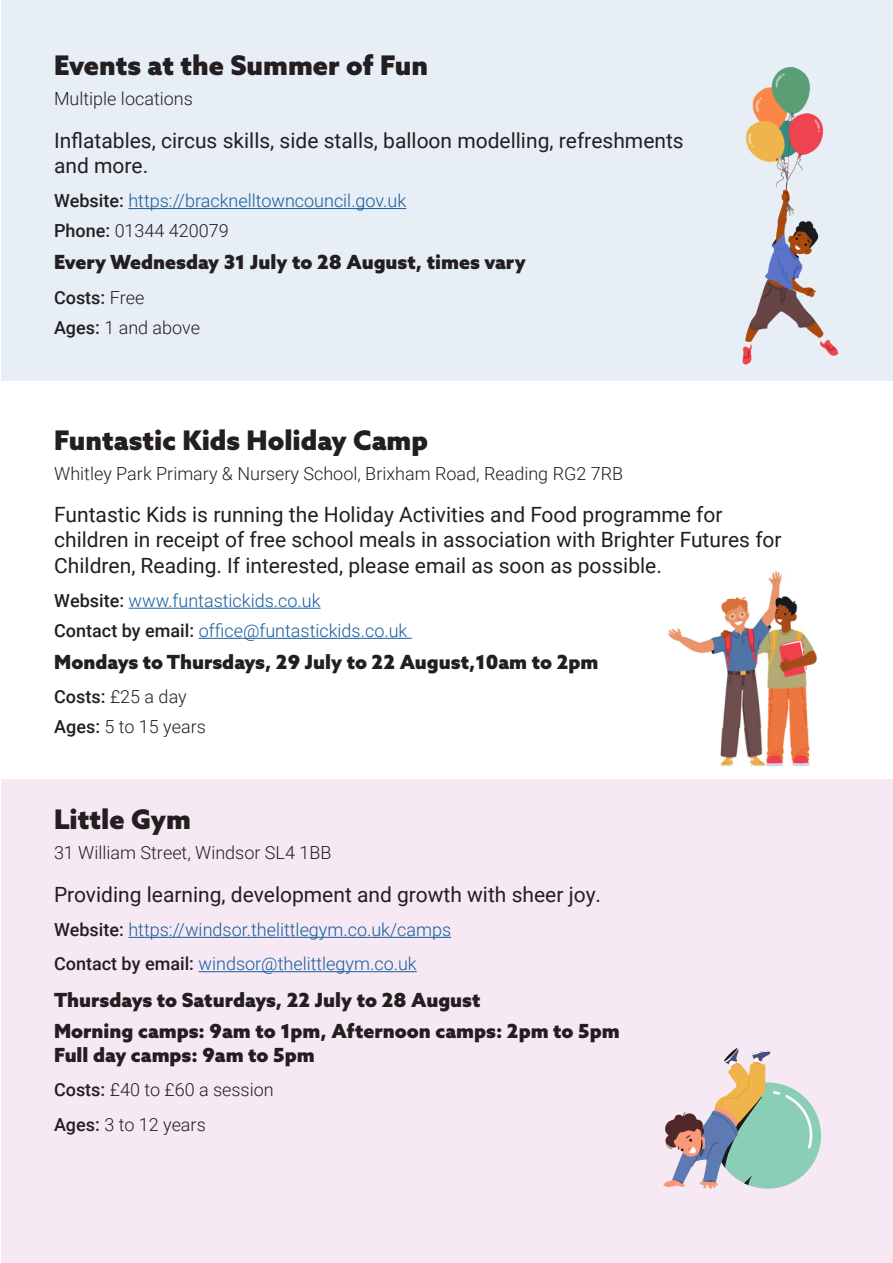
<style>
.page{position:relative;width:893px;height:1263px;background:#fff}
.page>*{position:absolute;margin:0;border:0;box-sizing:border-box;transform-origin:0 0}
.t1{font:900 27px "Azo Sans";color:#231f20}
.t2{font:21px/25.2px "Roboto";color:#231f20}
.t3{font:900 19.5px/23.4px "Azo Sans";color:#231f20}
.t4{font:300 18px "Roboto";color:#175d9e}
.t5{font:300 18px "Roboto";color:#231f20}
.t6{font:500 18px "Roboto";color:#231f20}
.s1{font-weight:500;color:#231f20}
.s2{font-weight:500}
.s3{font-weight:300}
</style>
<div class="page">
<div style="left:1px;top:0;width:892px;height:381px;background:#e7eef6"></div>
<div style="left:1px;top:779px;width:892px;height:484px;background:#f6e9f3"></div>
<hr style="left:0;top:0;width:1px;height:459px;background:#51b948">
<hr style="left:0;top:859px;width:1px;height:404px;background:#f15929">
<hr style="left:128px;top:208px;width:278px;height:1px;background:#175d9e">
<hr style="left:129px;top:608px;width:192px;height:1px;background:#175d9e">
<hr style="left:199px;top:638px;width:213px;height:1px;background:#175d9e">
<hr style="left:128px;top:937px;width:323px;height:1px;background:#175d9e">
<hr style="left:199px;top:971px;width:218px;height:1px;background:#175d9e">
<img style="left:742px;top:68px;width:97px;height:297px">
<div style="left:714px;top:1082px;width:107px;height:107px;background:#8acfb5;border-radius:50%"></div>
<svg style="left:663px;top:1048px;width:149px;height:141px"></svg>
<img style="left:720px;top:727px;width:90px;height:39px">
<img style="left:722px;top:611px;width:81px;height:116px">
<img style="left:803px;top:633px;width:14px;height:94px">
<img style="left:682px;top:637px;width:40px;height:18px">
<img style="left:668px;top:628px;width:14px;height:16px">
<svg style="left:717px;top:632px;width:5px;height:5px"></svg>
<img style="left:721px;top:598px;width:27px;height:13px">
<img style="left:766px;top:572px;width:24px;height:39px">
<svg style="left:790px;top:598px;width:8px;height:13px"></svg>
<p class="t1" style="left:54px;top:48px;width:376px">Events at the Summer of Fun</p>
<p class="t5" style="left:54px;top:86px;width:140px">Multiple locations</p>
<p class="t2" style="left:54px;top:127px;width:631px">Inflatables, circus skills, side stalls, balloon modelling, refreshments and more.</p>
<p class="t4" style="left:54px;top:188px;width:354px"><span class="s1">Website:</span> https://bracknelltowncouncil.gov.uk</p>
<p class="t5" style="left:54px;top:218px;width:176px"><span class="s2">Phone:</span> 01344 420079</p>
<p class="t3" style="left:54px;top:250px;width:473px">Every Wednesday 31 July to 28 August, times vary</p>
<p class="t6" style="left:54px;top:285px;width:92px">Costs: <span class="s3">Free</span></p>
<p class="t5" style="left:54px;top:315px;width:148px"><span class="s2">Ages:</span> 1 and above</p>
<p class="t1" style="left:54px;top:422px;width:375px">Funtastic Kids Holiday Camp</p>
<p class="t5" style="left:54px;top:461px;width:570px">Whitley Park Primary &amp; Nursery School, Brixham Road, Reading RG2 7RB</p>
<p class="t2" style="left:54px;top:501px;width:729px">Funtastic Kids is running the Holiday Activities and Food programme for children in receipt of free school meals in association with Brighter Futures for<br>Children, Reading. If interested, please email as soon as possible.</p>
<p class="t4" style="left:54px;top:588px;width:268px"><span class="s1">Website:</span> www.funtastickids.co.uk</p>
<p class="t4" style="left:54px;top:618px;width:355px"><span class="s1">Contact by email:</span> office@funtastickids.co.uk</p>
<p class="t3" style="left:54px;top:650px;width:546px">Mondays to Thursdays, 29 July to 22 August,10am to 2pm</p>
<p class="t5" style="left:54px;top:684px;width:134px"><span class="s2">Costs:</span> £25 a day</p>
<p class="t5" style="left:54px;top:714px;width:153px"><span class="s2">Ages:</span> 5 to 15 years</p>
<p class="t1" style="left:54px;top:801px;width:138px">Little Gym</p>
<p class="t5" style="left:54px;top:840px;width:279px">31 William Street, Windsor SL4 1BB</p>
<p class="t2" style="left:54px;top:881px;width:549px">Providing learning, development and growth with sheer joy.</p>
<p class="t4" style="left:54px;top:917px;width:399px"><span class="s1">Website:</span> https://windsor.thelittlegym.co.uk/camps</p>
<p class="t4" style="left:54px;top:951px;width:364px"><span class="s1">Contact by email:</span> windsor@thelittlegym.co.uk</p>
<p class="t3" style="left:54px;top:987px;width:428px">Thursdays to Saturdays, 22 July to 28 August</p>
<p class="t3" style="left:54px;top:1019px;width:567px">Morning camps: 9am to 1pm, Afternoon camps: 2pm to 5pm<br>Full day camps: 9am to 5pm</p>
<p class="t5" style="left:54px;top:1077px;width:221px"><span class="s2">Costs:</span> £40 to £60 a session</p>
<p class="t5" style="left:54px;top:1111px;width:153px"><span class="s2">Ages:</span> 3 to 12 years</p>
</div>
